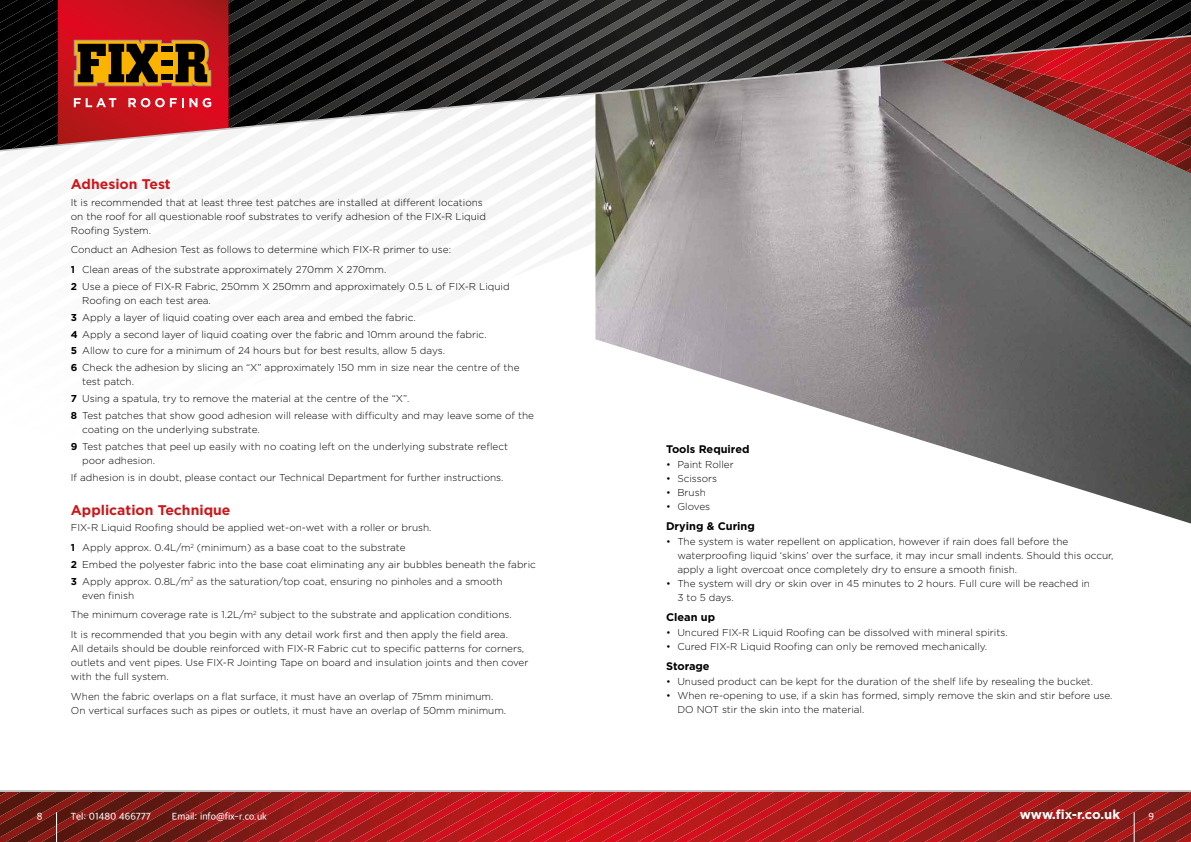
<style>
.page{position:relative;width:1191px;height:842px;background:#fff}
.page>*{position:absolute;margin:0;border:0;box-sizing:border-box;transform-origin:0 0}
.t1{font:700 14px "Gotham";color:#cd171a}
.t2{font:700 13px "Gotham";letter-spacing:-.005em;color:#fff}
.t3{font:700 11px "Gotham";color:#000}
.t4{font:300 10px/14px "Gotham";color:#000}
.t5{font:500 10px "Apple SD Gothic Neo";color:#fff}
.s1{font-weight:700}
</style>
<div class="page">
<img style="left:0;top:792px;width:1191px;height:50px">
<hr style="left:56px;top:812px;width:1px;height:30px;background:#fff">
<hr style="left:1134px;top:812px;width:1px;height:30px;background:#fff">
<hr style="left:0;top:790px;width:1191px;height:2px;background:#c6c6c6">
<img style="left:761px;top:0;width:30px;height:31px">
<img style="left:725px;top:0;width:36px;height:35px">
<img style="left:689px;top:0;width:36px;height:35px">
<img style="left:653px;top:0;width:36px;height:35px">
<img style="left:791px;top:0;width:43px;height:31px">
<img style="left:617px;top:0;width:36px;height:35px">
<img style="left:581px;top:0;width:36px;height:35px">
<img style="left:545px;top:0;width:36px;height:35px">
<img style="left:834px;top:0;width:43px;height:31px">
<svg style="left:298px;top:152px;width:210px;height:91px"></svg>
<img style="left:509px;top:0;width:36px;height:35px">
<svg style="left:254px;top:152px;width:44px;height:25px"></svg>
<img style="left:473px;top:0;width:36px;height:35px">
<svg style="left:508px;top:152px;width:87px;height:106px"></svg>
<img style="left:877px;top:0;width:44px;height:31px">
<img style="left:436px;top:0;width:37px;height:35px">
<img style="left:400px;top:0;width:36px;height:35px">
<img style="left:364px;top:0;width:36px;height:35px">
<img style="left:921px;top:0;width:43px;height:31px">
<img style="left:328px;top:0;width:36px;height:35px">
<img style="left:1158px;top:0;width:33px;height:31px">
<img style="left:1122px;top:0;width:36px;height:31px">
<img style="left:292px;top:0;width:36px;height:35px">
<img style="left:1086px;top:0;width:36px;height:31px">
<img style="left:964px;top:0;width:122px;height:35px">
<img style="left:256px;top:0;width:36px;height:35px">
<svg style="left:254px;top:35px;width:937px;height:117px"></svg>
<svg style="left:0;top:0;width:254px;height:163px"></svg>
<img style="left:595px;top:61px;width:596px;height:462px">
<h1 class="t1" style="left:71px;top:176px;width:101px">Adhesion Test</h1>
<p class="t4" style="left:71px;top:195px;width:416px">It is recommended that at least three test patches are installed at different locations on the roof for all questionable roof substrates to verify adhesion of the FIX-R Liquid<br>Roofing System.</p>
<p class="t4" style="left:71px;top:240px;width:382px;line-height:19.7px">Conduct an Adhesion Test as follows to determine which FIX-R primer to use:<br><span class="s1">1</span> Clean areas of the substrate approximately 270mm X 270mm.</p>
<p class="t4" style="left:82px;top:279px;width:429px;text-indent:-11px"><span class="s1">2</span> Use a piece of FIX-R Fabric, 250mm X 250mm and approximately 0.5 L of FIX-R Liquid<br>Roofing on each test area.</p>
<p class="t4" style="left:71px;top:309px;width:450px;line-height:16.8px"><span class="s1">3</span> Apply a layer of liquid coating over each area and embed the fabric.<br><span class="s1">4</span> Apply a second layer of liquid coating over the fabric and 10mm around the fabric.<br><span class="s1">5</span> Allow to cure for a minimum of 24 hours but for best results, allow 5 days.<br><span class="s1">6</span> Check the adhesion by slicing an “X” approximately 150 mm in size near the centre of the</p>
<p class="t4" style="left:71px;top:373px;width:465px;line-height:16.8px;text-indent:11px">test patch.<br><span class="s1">7</span> Using a spatula, try to remove the material at the centre of the “X”.<br><span class="s1">8</span> Test patches that show good adhesion will release with difficulty and may leave some of the</p>
<p class="t4" style="left:71px;top:421px;width:439px;line-height:16.8px;text-indent:11px">coating on the underlying substrate.<br><span class="s1">9</span> Test patches that peel up easily with no coating left on the underlying substrate reflect</p>
<p class="t4" style="left:71px;top:452px;width:434px;line-height:16.8px;text-indent:11px">poor adhesion.<br>If adhesion is in doubt, please contact our Technical Department for further instructions.</p>
<h1 class="t1" style="left:71px;top:501px;width:161px">Application Technique</h1>
<p class="t4" style="left:71px;top:518px;width:362px;line-height:19.7px">FIX-R Liquid Roofing should be applied wet-on-wet with a roller or brush.<br><span class="s1">1</span> Apply approx. 0.4L/m<sup>2</sup> (minimum) as a base coat to the substrate</p>
<p class="t4" style="left:71px;top:556px;width:466px;line-height:16.8px"><span class="s1">2</span> Embed the polyester fabric into the base coat eliminating any air bubbles beneath the fabric<br><span class="s1">3</span> Apply approx. 0.8L/m<sup>2</sup> as the saturation/top coat, ensuring no pinholes and a smooth</p>
<p class="t4" style="left:71px;top:585px;width:442px;line-height:19.7px;text-indent:11px">even finish<br>The minimum coverage rate is 1.2L/m<sup>2</sup> subject to the substrate and application conditions.<br>It is recommended that you begin with any detail work first and then apply the field area.</p>
<p class="t4" style="left:71px;top:641px;width:459px">All details should be double reinforced with FIX-R Fabric cut to specific patterns for corners, outlets and vent pipes. Use FIX-R Jointing Tape on board and insulation joints and then cover with the full system.</p>
<p class="t4" style="left:71px;top:689px;width:437px">When the fabric overlaps on a flat surface, it must have an overlap of 75mm minimum.<br>On vertical surfaces such as pipes or outlets, it must have an overlap of 50mm minimum.</p>
<p class="t3" style="left:666px;top:442px;width:85px">Tools Required</p>
<p class="t4" style="left:666px;top:457px;width:69px">• Paint Roller</p>
<p class="t4" style="left:666px;top:471px;width:53px">• Scissors</p>
<p class="t4" style="left:666px;top:485px;width:41px">• Brush</p>
<p class="t4" style="left:666px;top:499px;width:46px">• Gloves</p>
<p class="t3" style="left:666px;top:519px;width:90px">Drying &amp; Curing</p>
<p class="t4" style="left:677px;top:534px;width:438px;text-indent:-11px">• The system is water repellent on application, however if rain does fall before the waterproofing liquid ‘skins’ over the surface, it may incur small indents. Should this occur, apply a light overcoat once completely dry to ensure a smooth finish.</p>
<p class="t4" style="left:677px;top:576px;width:414px;text-indent:-11px">• The system will dry or skin over in 45 minutes to 2 hours. Full cure will be reached in<br>3 to 5 days.</p>
<p class="t3" style="left:666px;top:610px;width:51px">Clean up</p>
<p class="t4" style="left:666px;top:625px;width:343px">• Uncured FIX-R Liquid Roofing can be dissolved with mineral spirits.</p>
<p class="t4" style="left:666px;top:639px;width:323px">• Cured FIX-R Liquid Roofing can only be removed mechanically.</p>
<p class="t3" style="left:666px;top:659px;width:45px">Storage</p>
<p class="t4" style="left:666px;top:674px;width:429px">• Unused product can be kept for the duration of the shelf life by resealing the bucket.</p>
<p class="t4" style="left:677px;top:688px;width:436px;text-indent:-11px">• When re-opening to use, if a skin has formed, simply remove the skin and stir before use.<br>DO NOT stir the skin into the material.</p>
<p class="t5" style="left:37px;top:811px;width:7px">8</p>
<p class="t5" style="left:71px;top:811px;width:81px">Tel: 01480 466777</p>
<p class="t5" style="left:172px;top:811px;width:97px">Email: info@fix-r.co.uk</p>
<h2 class="t2" style="left:1020px;top:807px;width:102px">www.fix-r.co.uk</h2>
<p class="t5" style="left:1148px;top:811px;width:7px">9</p>
</div>
